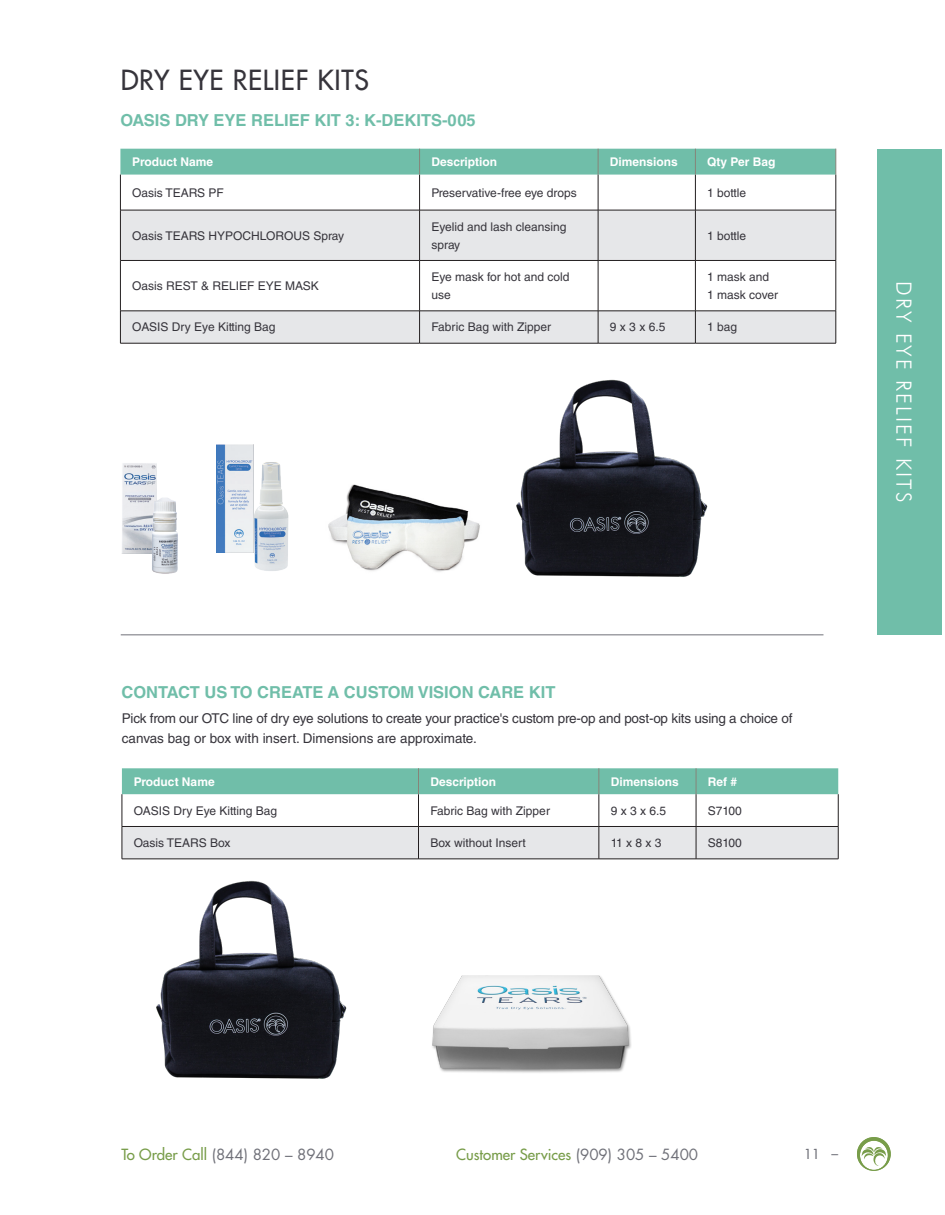
<style>
.page{position:relative;width:945px;height:1215px;background:#fff}
.page>*{position:absolute;margin:0;border:0;box-sizing:border-box;transform-origin:0 0}
.CATALOG_HEADERS_-_BL{font:500 27px "Futura Std";letter-spacing:.025em;color:#36343b}
.CATEGORY_VERTICAL_TA{font:300 21px "Futura BT";letter-spacing:.1em;color:#fff}
.CATALOG_-_BODY_TEXT{font:700 16.5px "Helvetica LT Std";color:#70bea9}
.t1{font:500 15px "Futura Std";color:#789d4a}
.t2{font:15px "Futura Std";color:#707179}
.CATALOG_-_BODY_TEXT-2{font:13.5px/19.2px "Helvetica LT Std";letter-spacing:-.015em;color:#36343b}
.t3{font:500 13.5px "Futura Std";color:#707179}
.CATALOG_-_TABLES_TEX{font:12px/18px "Helvetica LT Std";color:#36343b}
.CATALOG_-_TABLES_HEA{font:700 12px "Helvetica LT Std";color:#fff}
.CATALOG_-_TABLES_PAR{font:12px "Helvetica LT Std";color:#36343b}
.s1{font-weight:500;color:#789d4a}
.s2{font-weight:400;color:#707179}
</style>
<div class="page">
<svg style="left:857px;top:1137px;width:34px;height:34px"></svg>
<img style="left:432px;top:975px;width:199px;height:98px">
<img style="left:216px;top:445px;width:38px;height:108px">
<img style="left:226px;top:455px;width:63px;height:116px">
<img style="left:516px;top:379px;width:192px;height:198px">
<img style="left:328px;top:484px;width:152px;height:88px">
<img style="left:156px;top:880px;width:191px;height:199px">
<svg style="left:121px;top:211px;width:715px;height:132px;fill:#e6e7e9"></svg>
<hr style="left:120px;top:175px;width:1px;height:35px;background:#231f20">
<hr style="left:419px;top:175px;width:1px;height:35px;background:#231f20">
<hr style="left:598px;top:175px;width:1px;height:35px;background:#231f20">
<hr style="left:695px;top:175px;width:1px;height:35px;background:#231f20">
<hr style="left:836px;top:175px;width:1px;height:35px;background:#231f20">
<hr style="left:120px;top:210px;width:300px;height:1px;background:#231f20">
<hr style="left:120px;top:210px;width:1px;height:50px;background:#231f20">
<hr style="left:420px;top:210px;width:178px;height:1px;background:#231f20">
<hr style="left:419px;top:210px;width:1px;height:50px;background:#231f20">
<hr style="left:598px;top:210px;width:97px;height:1px;background:#231f20">
<hr style="left:598px;top:210px;width:1px;height:50px;background:#231f20">
<hr style="left:695px;top:210px;width:141px;height:1px;background:#231f20">
<hr style="left:695px;top:210px;width:1px;height:50px;background:#231f20">
<hr style="left:836px;top:210px;width:1px;height:50px;background:#231f20">
<hr style="left:120px;top:260px;width:300px;height:1px;background:#231f20">
<hr style="left:120px;top:261px;width:1px;height:50px;background:#231f20">
<hr style="left:420px;top:260px;width:178px;height:1px;background:#231f20">
<hr style="left:419px;top:261px;width:1px;height:50px;background:#231f20">
<hr style="left:598px;top:260px;width:97px;height:1px;background:#231f20">
<hr style="left:598px;top:261px;width:1px;height:50px;background:#231f20">
<hr style="left:695px;top:260px;width:141px;height:1px;background:#231f20">
<hr style="left:695px;top:261px;width:1px;height:50px;background:#231f20">
<hr style="left:836px;top:261px;width:1px;height:50px;background:#231f20">
<hr style="left:120px;top:311px;width:300px;height:1px;background:#231f20">
<hr style="left:120px;top:311px;width:1px;height:32px;background:#231f20">
<hr style="left:420px;top:311px;width:178px;height:1px;background:#231f20">
<hr style="left:419px;top:311px;width:1px;height:32px;background:#231f20">
<hr style="left:598px;top:311px;width:97px;height:1px;background:#231f20">
<hr style="left:598px;top:311px;width:1px;height:32px;background:#231f20">
<hr style="left:695px;top:311px;width:141px;height:1px;background:#231f20">
<hr style="left:695px;top:311px;width:1px;height:32px;background:#231f20">
<hr style="left:836px;top:311px;width:1px;height:32px;background:#231f20">
<hr style="left:120px;top:343px;width:300px;height:1px;background:#231f20">
<hr style="left:420px;top:343px;width:178px;height:1px;background:#231f20">
<hr style="left:598px;top:343px;width:97px;height:1px;background:#231f20">
<hr style="left:695px;top:343px;width:141px;height:1px;background:#231f20">
<div style="left:120px;top:149px;width:717px;height:26px;background:#70bea9"></div>
<div style="left:877px;top:149px;width:65px;height:486px;background:#70bea9"></div>
<img style="left:122px;top:463px;width:35px;height:90px">
<img style="left:148px;top:493px;width:30px;height:81px">
<div style="left:123px;top:827px;width:715px;height:32px;background:#e6e7e9"></div>
<hr style="left:122px;top:794px;width:1px;height:32px;background:#231f20">
<hr style="left:418px;top:794px;width:1px;height:32px;background:#231f20">
<hr style="left:599px;top:794px;width:1px;height:32px;background:#231f20">
<hr style="left:696px;top:794px;width:1px;height:32px;background:#231f20">
<hr style="left:838px;top:794px;width:1px;height:32px;background:#231f20">
<hr style="left:122px;top:826px;width:296px;height:1px;background:#231f20">
<hr style="left:122px;top:827px;width:1px;height:32px;background:#231f20">
<hr style="left:418px;top:826px;width:181px;height:1px;background:#231f20">
<hr style="left:418px;top:827px;width:1px;height:32px;background:#231f20">
<hr style="left:599px;top:826px;width:97px;height:1px;background:#231f20">
<hr style="left:599px;top:827px;width:1px;height:32px;background:#231f20">
<hr style="left:696px;top:826px;width:142px;height:1px;background:#231f20">
<hr style="left:696px;top:827px;width:1px;height:32px;background:#231f20">
<hr style="left:838px;top:827px;width:1px;height:32px;background:#231f20">
<hr style="left:122px;top:859px;width:296px;height:1px;background:#231f20">
<hr style="left:418px;top:859px;width:181px;height:1px;background:#231f20">
<hr style="left:599px;top:859px;width:97px;height:1px;background:#231f20">
<hr style="left:696px;top:859px;width:142px;height:1px;background:#231f20">
<div style="left:122px;top:768px;width:716px;height:26px;background:#70bea9"></div>
<hr style="left:121px;top:634px;width:702px;height:1px;background:#707179">
<p class="CATALOG_HEADERS_-_BL" style="left:121px;top:63px;width:250px">DRY EYE RELIEF KITS</p>
<p class="CATALOG_-_BODY_TEXT" style="left:120px;top:110px;width:357px">OASIS DRY EYE RELIEF KIT 3: K-DEKITS-005</p>
<p class="CATALOG_-_TABLES_HEA" style="left:132px;top:154px;width:82px">Product Name</p>
<p class="CATALOG_-_TABLES_HEA" style="left:431px;top:154px;width:67px">Description</p>
<p class="CATALOG_-_TABLES_HEA" style="left:610px;top:154px;width:70px">Dimensions</p>
<p class="CATALOG_-_TABLES_HEA" style="left:707px;top:154px;width:70px">Qty Per Bag</p>
<p class="CATALOG_-_TABLES_TEX" style="left:132px;top:183px;width:93px">Oasis TEARS PF</p>
<p class="CATALOG_-_TABLES_TEX" style="left:431px;top:183px;width:147px">Preservative-free eye drops</p>
<p class="CATALOG_-_TABLES_TEX" style="left:707px;top:183px;width:40px">1 bottle</p>
<p class="CATALOG_-_TABLES_TEX" style="left:132px;top:226px;width:213px">Oasis TEARS HYPOCHLOROUS Spray</p>
<p class="CATALOG_-_TABLES_TEX" style="left:431px;top:217px;width:137px">Eyelid and lash cleansing spray</p>
<p class="CATALOG_-_TABLES_TEX" style="left:707px;top:226px;width:40px">1 bottle</p>
<p class="CATALOG_-_TABLES_TEX" style="left:132px;top:277px;width:188px">Oasis REST &amp; RELIEF EYE MASK</p>
<p class="CATALOG_-_TABLES_TEX" style="left:431px;top:268px;width:140px">Eye mask for hot and cold use</p>
<p class="CATALOG_-_TABLES_TEX" style="left:707px;top:268px;width:64px">1 mask and</p>
<p class="CATALOG_-_TABLES_TEX" style="left:707px;top:286px;width:72px">1 mask cover</p>
<p class="CATALOG_-_TABLES_TEX" style="left:132px;top:318px;width:145px">OASIS Dry Eye Kitting Bag</p>
<p class="CATALOG_-_TABLES_TEX" style="left:431px;top:318px;width:121px">Fabric Bag with Zipper</p>
<p class="CATALOG_-_TABLES_TEX" style="left:610px;top:318px;width:57px">9 x 3 x 6.5</p>
<p class="CATALOG_-_TABLES_TEX" style="left:707px;top:318px;width:32px">1 bag</p>
<p class="CATALOG_-_BODY_TEXT" style="left:122px;top:682px;width:435px">CONTACT US TO CREATE A CUSTOM VISION CARE KIT</p>
<p class="CATALOG_-_BODY_TEXT-2" style="left:122px;top:709px;width:672px">Pick from our OTC line of dry eye solutions to create your practice's custom pre-op and post-op kits using a choice of canvas bag or box with insert. Dimensions are approximate.</p>
<p class="CATALOG_-_TABLES_HEA" style="left:134px;top:774px;width:82px">Product Name</p>
<p class="CATALOG_-_TABLES_HEA" style="left:430px;top:774px;width:67px">Description</p>
<p class="CATALOG_-_TABLES_HEA" style="left:611px;top:774px;width:70px">Dimensions</p>
<p class="CATALOG_-_TABLES_HEA" style="left:708px;top:774px;width:31px">Ref #</p>
<p class="CATALOG_-_TABLES_TEX" style="left:134px;top:801px;width:145px">OASIS Dry Eye Kitting Bag</p>
<p class="CATALOG_-_TABLES_TEX" style="left:430px;top:801px;width:121px">Fabric Bag with Zipper</p>
<p class="CATALOG_-_TABLES_TEX" style="left:611px;top:801px;width:57px">9 x 3 x 6.5</p>
<p class="CATALOG_-_TABLES_TEX" style="left:708px;top:801px;width:36px">S7100</p>
<p class="CATALOG_-_TABLES_TEX" style="left:134px;top:834px;width:98px">Oasis TEARS Box</p>
<p class="CATALOG_-_TABLES_TEX" style="left:430px;top:834px;width:97px">Box without Insert</p>
<p class="CATALOG_-_TABLES_TEX" style="left:611px;top:834px;width:52px">11 x 8 x 3</p>
<p class="CATALOG_-_TABLES_PAR" style="left:708px;top:836px;width:36px">S8100</p>
<p class="CATEGORY_VERTICAL_TA" style="left:917px;top:281px;width:222px;rotate:90deg">DRY EYE RELIEF KITS</p>
<p class="t2" style="left:122px;top:1145px;width:214px"><span class="s1">To Order Call</span> (844) 820 – 8940</p>
<p class="t1" style="left:456px;top:1145px;width:243px">Customer Services <span class="s2">(909) 305 – 5400</span></p>
<p class="t3" style="left:804px;top:1145px;width:36px">11 –</p>
</div>
